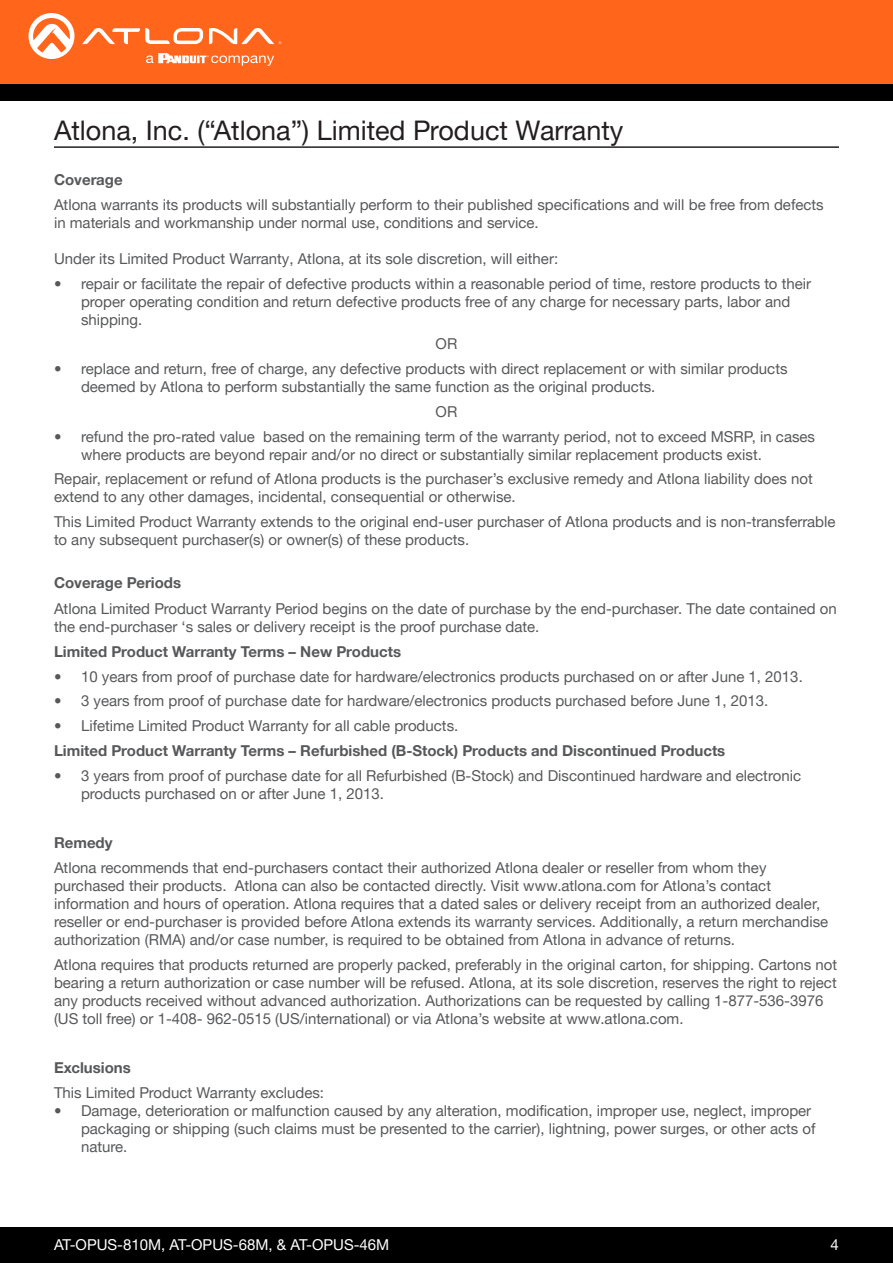
<style>
.page{position:relative;width:893px;height:1263px;background:#fff}
.page>*{position:absolute;margin:0;border:0;box-sizing:border-box;transform-origin:0 0}
.Non_TOC_Section_Head{font:27px "Helvetica Neue LTW1 G";color:#231f20}
.General_Text{font:15px/18px "Helvetica Neue LTW1 G";color:#57585a}
.General_Text_Bold_Wa{font:700 15px "Helvetica Neue LTW1 G";color:#57585a}
.t1{font:15px "Helvetica Neue LTW1 G";color:#fff}
.Bullets{font:15px "Helvetica Neue LTW1 G";color:#57585a}
</style>
<div class="page">
<div style="left:0;top:1227px;width:893px;height:36px;background:#000"></div>
<div style="left:0;top:0;width:893px;height:84px;background:#ff661c"></div>
<div style="left:0;top:84px;width:893px;height:16px;background:#000"></div>
<svg style="left:82px;top:28px;width:121px;height:16px"></svg>
<svg style="left:209px;top:28px;width:72px;height:16px"></svg>
<svg style="left:29px;top:13px;width:45px;height:46px"></svg>
<svg style="left:146px;top:53px;width:128px;height:13px"></svg>
<hr style="left:54px;top:146px;width:785px;height:2px;background:#231f20">
<p class="Non_TOC_Section_Head" style="left:54px;top:113px;width:571px">Atlona, Inc. (“Atlona”) Limited Product Warranty</p>
<p class="General_Text_Bold_Wa" style="left:54px;top:170px;width:70px">Coverage</p>
<p class="General_Text" style="left:54px;top:195px;width:771px">Atlona warrants its products will substantially perform to their published specifications and will be free from defects in materials and workmanship under normal use, conditions and service.</p>
<p class="General_Text" style="left:54px;top:249px;width:506px">Under its Limited Product Warranty, Atlona, at its sole discretion, will either:</p>
<p class="General_Text" style="left:81px;top:274px;width:732px;text-indent:-27px">• repair or facilitate the repair of defective products within a reasonable period of time, restore products to their proper operating condition and return defective products free of any charge for necessary parts, labor and shipping.</p>
<p class="Bullets" style="left:436px;top:335px;width:23px">OR</p>
<p class="General_Text" style="left:81px;top:360px;width:708px;text-indent:-27px">• replace and return, free of charge, any defective products with direct replacement or with similar products deemed by Atlona to perform substantially the same function as the original products.</p>
<p class="Bullets" style="left:436px;top:402px;width:23px">OR</p>
<p class="General_Text" style="left:81px;top:427px;width:736px;text-indent:-27px">• refund the pro-rated value based on the remaining term of the warranty period, not to exceed MSRP, in cases where products are beyond repair and/or no direct or substantially similar replacement products exist.</p>
<p class="General_Text" style="left:54px;top:470px;width:760px">Repair, replacement or refund of Atlona products is the purchaser’s exclusive remedy and Atlona liability does not extend to any other damages, incidental, consequential or otherwise.</p>
<p class="General_Text" style="left:54px;top:513px;width:783px">This Limited Product Warranty extends to the original end-user purchaser of Atlona products and is non-transferrable to any subsequent purchaser(s) or owner(s) of these products.</p>
<p class="General_Text_Bold_Wa" style="left:54px;top:573px;width:129px">Coverage Periods</p>
<p class="General_Text" style="left:54px;top:600px;width:784px">Atlona Limited Product Warranty Period begins on the date of purchase by the end-purchaser. The date contained on the end-purchaser ‘s sales or delivery receipt is the proof purchase date.</p>
<p class="General_Text_Bold_Wa" style="left:54px;top:642px;width:349px">Limited Product Warranty Terms – New Products</p>
<p class="General_Text" style="left:54px;top:667px;width:750px">• 10 years from proof of purchase date for hardware/electronics products purchased on or after June 1, 2013.</p>
<p class="General_Text" style="left:54px;top:692px;width:716px">• 3 years from proof of purchase date for hardware/electronics products purchased before June 1, 2013.</p>
<p class="General_Text" style="left:54px;top:717px;width:406px">• Lifetime Limited Product Warranty for all cable products.</p>
<p class="General_Text_Bold_Wa" style="left:54px;top:741px;width:673px">Limited Product Warranty Terms – Refurbished (B-Stock) Products and Discontinued Products</p>
<p class="General_Text" style="left:81px;top:766px;width:721px;text-indent:-27px">• 3 years from proof of purchase date for all Refurbished (B-Stock) and Discontinued hardware and electronic products purchased on or after June 1, 2013.</p>
<p class="General_Text_Bold_Wa" style="left:54px;top:833px;width:60px">Remedy</p>
<p class="General_Text" style="left:54px;top:858px;width:776px">Atlona recommends that end-purchasers contact their authorized Atlona dealer or reseller from whom they purchased their products. Atlona can also be contacted directly. Visit www.atlona.com for Atlona’s contact information and hours of operation. Atlona requires that a dated sales or delivery receipt from an authorized dealer, reseller or end-purchaser is provided before Atlona extends its warranty services. Additionally, a return merchandise authorization (RMA) and/or case number, is required to be obtained from Atlona in advance of returns.</p>
<p class="General_Text" style="left:54px;top:955px;width:785px">Atlona requires that products returned are properly packed, preferably in the original carton, for shipping. Cartons not bearing a return authorization or case number will be refused. Atlona, at its sole discretion, reserves the right to reject any products received without advanced authorization. Authorizations can be requested by calling 1-877-536-3976 (US toll free) or 1-408- 962-0515 (US/international) or via Atlona’s website at www.atlona.com.</p>
<p class="General_Text_Bold_Wa" style="left:54px;top:1058px;width:78px">Exclusions</p>
<p class="General_Text" style="left:54px;top:1083px;width:272px">This Limited Product Warranty excludes:</p>
<p class="General_Text" style="left:81px;top:1101px;width:736px;text-indent:-27px">• Damage, deterioration or malfunction caused by any alteration, modification, improper use, neglect, improper packaging or shipping (such claims must be presented to the carrier), lightning, power surges, or other acts of nature.</p>
<p class="t1" style="left:54px;top:1235px;width:337px">AT-OPUS-810M, AT-OPUS-68M, &amp; AT-OPUS-46M</p>
<p class="t1" style="left:831px;top:1235px;width:10px">4</p>
</div>
